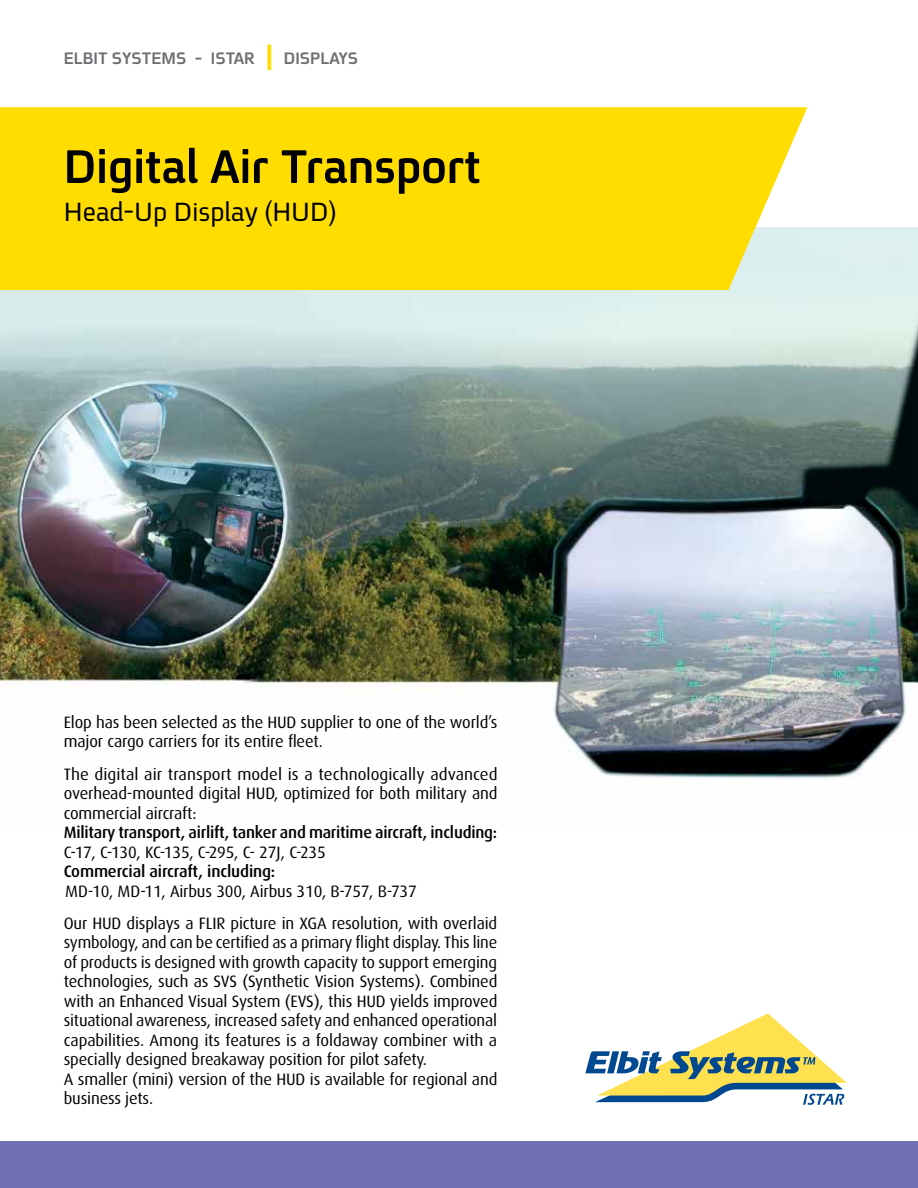
<style>
.page{position:relative;width:918px;height:1188px;background:#fff}
.page>*{position:absolute;margin:0;border:0;box-sizing:border-box;transform-origin:0 0}
.t1{font:51px "En Spoiler B";color:#000}
.t2{font:28.5px "En Spoiler";color:#000}
.t3{font:18px "En Spoiler B";color:#6d6e71}
.t4{font:16.5px/19.5px "Dax";letter-spacing:-.01em;color:#000}
.t5{font:500 16.5px "Dax";letter-spacing:-.015em;color:#000}
</style>
<div class="page">
<img style="left:0;top:227px;width:918px;height:551px">
<div style="left:0;top:107px;width:807px;height:183px;background:#fd0"></div>
<div style="left:0;top:1141px;width:918px;height:47px;background:#716fb4"></div>
<svg style="left:585px;top:1013px;width:262px;height:92px"></svg>
<svg style="left:267px;top:45px;width:4px;height:25px"></svg>
<p class="t3" style="left:64px;top:45px;width:124px">ELBIT SYSTEMS</p>
<p class="t3" style="left:195px;top:45px;width:9px">-</p>
<p class="t3" style="left:211px;top:45px;width:45px">ISTAR</p>
<p class="t3" style="left:284px;top:45px;width:76px">DISPLAYS</p>
<h1 class="t1" style="left:64px;top:130px;width:418px">Digital Air Transport</h1>
<h2 class="t2" style="left:64px;top:192px;width:274px">Head-Up Display (HUD(</h2>
<p class="t4" style="left:64px;top:713px;width:435px">Elop has been selected as the HUD supplier to one of the worlds’ major cargo carriers for its entire fleet.</p>
<p class="t4" style="left:64px;top:764px;width:435px;text-align:justify">The digital air transport model is a technologically advanced overhead-mounted digital HUD, optimized for both military and commercial aircraft:</p>
<p class="t5" style="left:64px;top:823px;width:435px">Military transport, airlift, tanker and maritime aircraft, including:</p>
<p class="t4" style="left:64px;top:842px;width:264px">C-17, C-130, KC-135, C-295, -C 27 C,J -235</p>
<p class="t5" style="left:64px;top:862px;width:213px">Commercial aircraft, including:</p>
<p class="t4" style="left:64px;top:875px;width:435px;line-height:32.2px">MD-10, MD-11, Airbus 300, Airbus 310, B-757, B-737<br>Our HUD displays a FLIR picture in XGA resolution, with overlaid</p>
<p class="t4" style="left:64px;top:933px;width:435px">symbology, and can be certified as a primary flight display. This line of products is designed with growth capacity to support emerging technologies, such as SVS (Synthetic Vision Systems .) Combined with an Enhanced Visual System (EVS ,) this HUD yields improved situational awareness, increased safety and enhanced operational capabilities. Among its features is a foldaway combiner with a specially designed breakaway position for pilot safety.<br>A smaller (mini) version of the HUD is available for regional and business jets.</p>
</div>
